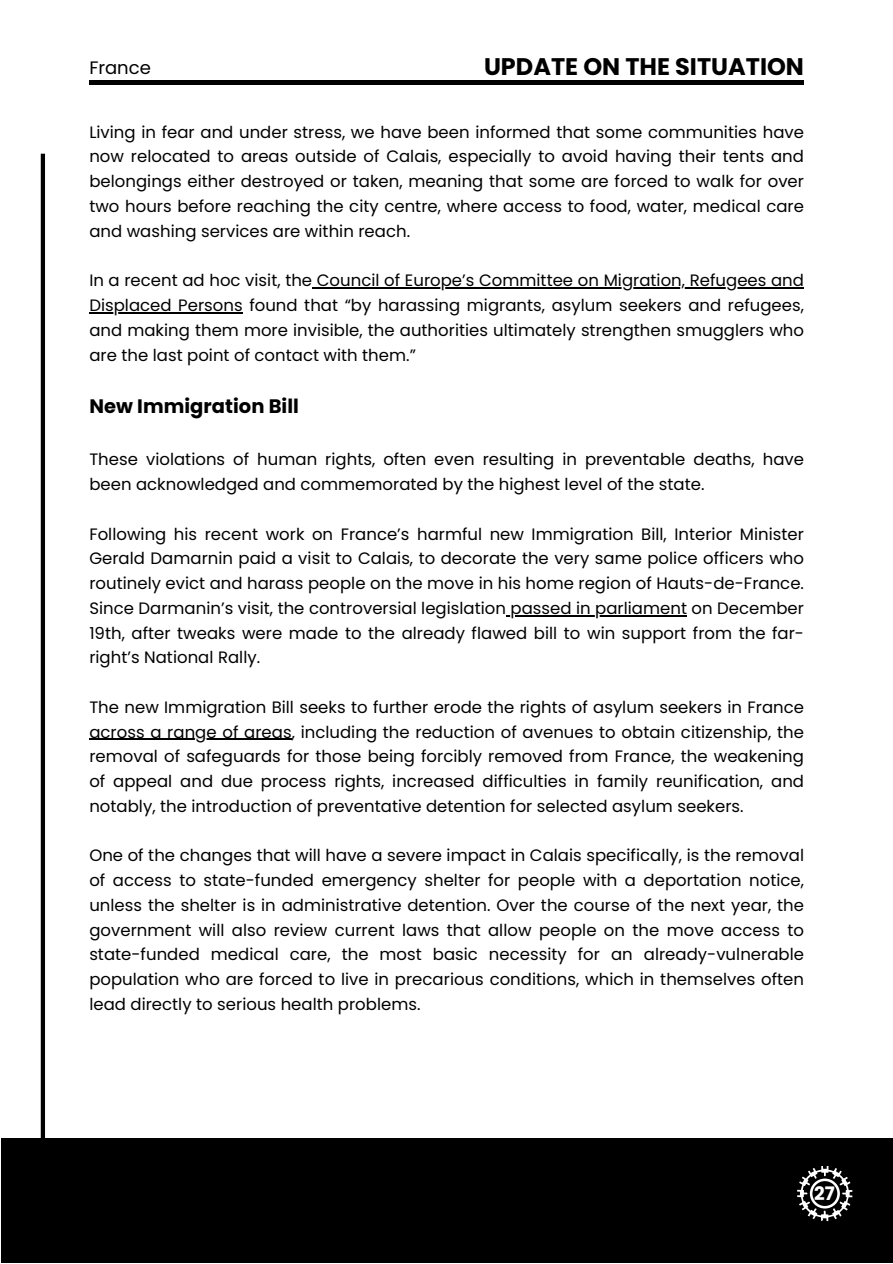
<style>
.page{position:relative;width:893px;height:1264px;background:#fff}
.page>*{position:absolute;margin:0;border:0;box-sizing:border-box;transform-origin:0 0}
.t1{font:700 24px "Poppins";color:#000}
.t2{font:700 19.5px "Poppins";color:#000}
.t3{font:700 18.6px "Poppins";color:#fff}
.t4{font:18px "Poppins";color:#000}
.t5{font:16.5px/24.8px "Poppins";color:#000;text-align:justify}
</style>
<div class="page">
<div style="left:76px;top:80px;width:776px;height:5px;background:#000"></div>
<div style="left:1px;top:1138px;width:891px;height:124px;background:#000"></div>
<svg style="left:797px;top:1166px;width:55px;height:54px"></svg>
<hr style="left:41px;top:154px;width:4px;height:1066px;background:#000">
<div style="left:804px;top:33px;width:88px;height:104px;background:#fff"></div>
<div style="left:0;top:37px;width:89px;height:104px;background:#fff"></div>
<hr style="left:312px;top:287px;width:492px;height:1px;background:#000">
<hr style="left:89px;top:312px;width:154px;height:1px;background:#000">
<hr style="left:506px;top:615px;width:181px;height:1px;background:#000">
<hr style="left:89px;top:738px;width:203px;height:2px;background:#000">
<p class="t4" style="left:89px;top:55px;width:63px">France</p>
<h1 class="t1" style="left:484px;top:50px;width:321px">UPDATE ON THE SITUATION</h1>
<p class="t5" style="left:89px;top:119px;width:716px">Living in fear and under stress, we have been informed that some communities have now relocated to areas outside of Calais, especially to avoid having their tents and belongings either destroyed or taken, meaning that some are forced to walk for over two hours before reaching the city centre, where access to food, water, medical care and washing services are within reach.</p>
<p class="t5" style="left:89px;top:268px;width:716px">In a recent ad hoc visit, the Council of Europe’s Committee on Migration, Refugees and Displaced Persons found that “by harassing migrants, asylum seekers and refugees, and making them more invisible, the authorities ultimately strengthen smugglers who are the last point of contact with them.”</p>
<p class="t2" style="left:89px;top:393px;width:211px">New Immigration Bill</p>
<p class="t5" style="left:89px;top:447px;width:716px">These violations of human rights, often even resulting in preventable deaths, have been acknowledged and commemorated by the highest level of the state.</p>
<p class="t5" style="left:89px;top:521px;width:716px">Following his recent work on France’s harmful new Immigration Bill, Interior Minister Gerald Damarnin paid a visit to Calais, to decorate the very same police officers who routinely evict and harass people on the move in his home region of Hauts-de-France.<br>Since Darmanin’s visit, the controversial legislation passed in parliament on December 19th, after tweaks were made to the already flawed bill to win support from the far&shy;right’s National Rally.</p>
<p class="t5" style="left:89px;top:694px;width:716px">The new Immigration Bill seeks to further erode the rights of asylum seekers in France across a range of areas, including the reduction of avenues to obtain citizenship, the removal of safeguards for those being forcibly removed from France, the weakening of appeal and due process rights, increased difficulties in family reunification, and notably, the introduction of preventative detention for selected asylum seekers.</p>
<p class="t5" style="left:89px;top:843px;width:716px">One of the changes that will have a severe impact in Calais specifically, is the removal of access to state-funded emergency shelter for people with a deportation notice, unless the shelter is in administrative detention. Over the course of the next year, the government will also review current laws that allow people on the move access to state-funded medical care, the most basic necessity for an already-vulnerable population who are forced to live in precarious conditions, which in themselves often lead directly to serious health problems.</p>
<p class="t3" style="left:814px;top:1180px;width:22px">27</p>
</div>
